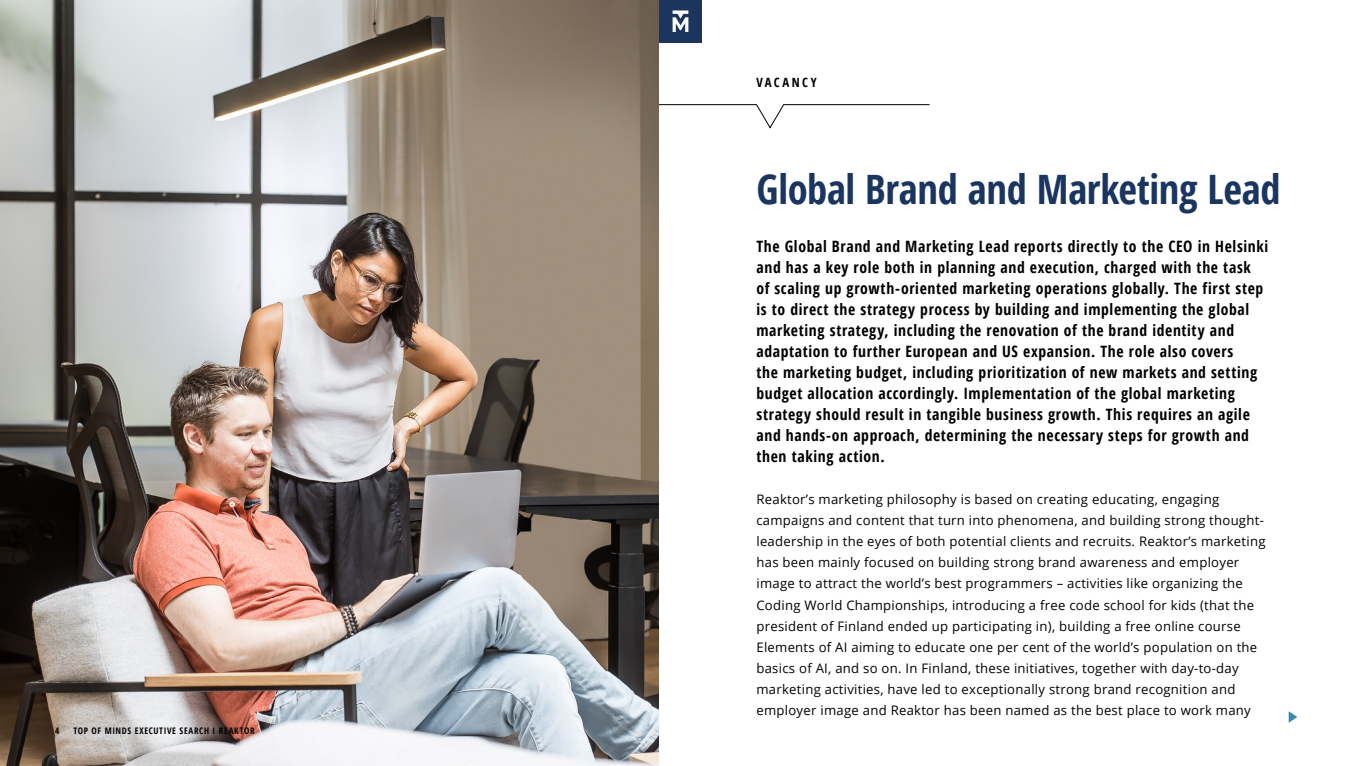
<style>
.page{position:relative;width:1361px;height:766px;background:#fff}
.page>*{position:absolute;margin:0;border:0;box-sizing:border-box;transform-origin:0 0}
.t1{font:700 40.5px "Open Sans Condensed";letter-spacing:-.01em;color:#1a355f}
.t2{font:700 15.67px/21px "Open Sans Condensed";letter-spacing:.04em;color:#000}
.t3{font:13.12px/21px "Open Sans";letter-spacing:.02em;color:#000}
.t4{font:700 12.75px "Open Sans Condensed";letter-spacing:.19em;color:#000}
.t5{font:700 9px "Open Sans Condensed";letter-spacing:.075em;color:#000}
</style>
<div class="page">
<svg style="left:658px;top:104px;width:272px;height:24px"></svg>
<img style="left:0;top:0;width:658px;height:765px">
<svg style="left:1288px;top:711px;width:9px;height:11px"></svg>
<div style="left:659px;top:0;width:43px;height:43px;background:#1c355e"></div>
<svg style="left:672px;top:10px;width:16px;height:22px"></svg>
<p class="t5" style="left:55px;top:724px;width:6px">4</p>
<p class="t5" style="left:73px;top:724px;width:183px">TOP OF MINDS EXECUTIVE SEARCH I REAKTOR</p>
<p class="t4" style="left:756px;top:73px;width:62px">VACANCY</p>
<h1 class="t1" style="left:756px;top:161px;width:525px">Global Brand and Marketing Lead</h1>
<p class="t2" style="left:756px;top:235px;width:513px">The Global Brand and Marketing Lead reports directly to the CEO in Helsinki and has a key role both in planning and execution, charged with the task<br>of scaling up growth-oriented marketing operations globally. The first step is to direct the strategy process by building and implementing the global marketing strategy, including the renovation of the brand identity and adaptation to further European and US expansion. The role also covers<br>the marketing budget, including prioritization of new markets and setting budget allocation accordingly. Implementation of the global marketing strategy should result in tangible business growth. This requires an agile and hands-on approach, determining the necessary steps for growth and then taking action.</p>
<p class="t3" style="left:756px;top:488px;width:510px">Reaktor’s marketing philosophy is based on creating educating, engaging campaigns and content that turn into phenomena, and building strong thought&shy;leadership in the eyes of both potential clients and recruits. Reaktor’s marketing has been mainly focused on building strong brand awareness and employer image to attract the world’s best programmers – activities like organizing the Coding World Championships, introducing a free code school for kids (that the president of Finland ended up participating in), building a free online course Elements of AI aiming to educate one per cent of the world’s population on the basics of AI, and so on. In Finland, these initiatives, together with day-to-day marketing activities, have led to exceptionally strong brand recognition and employer image and Reaktor has been named as the best place to work many</p>
</div>
